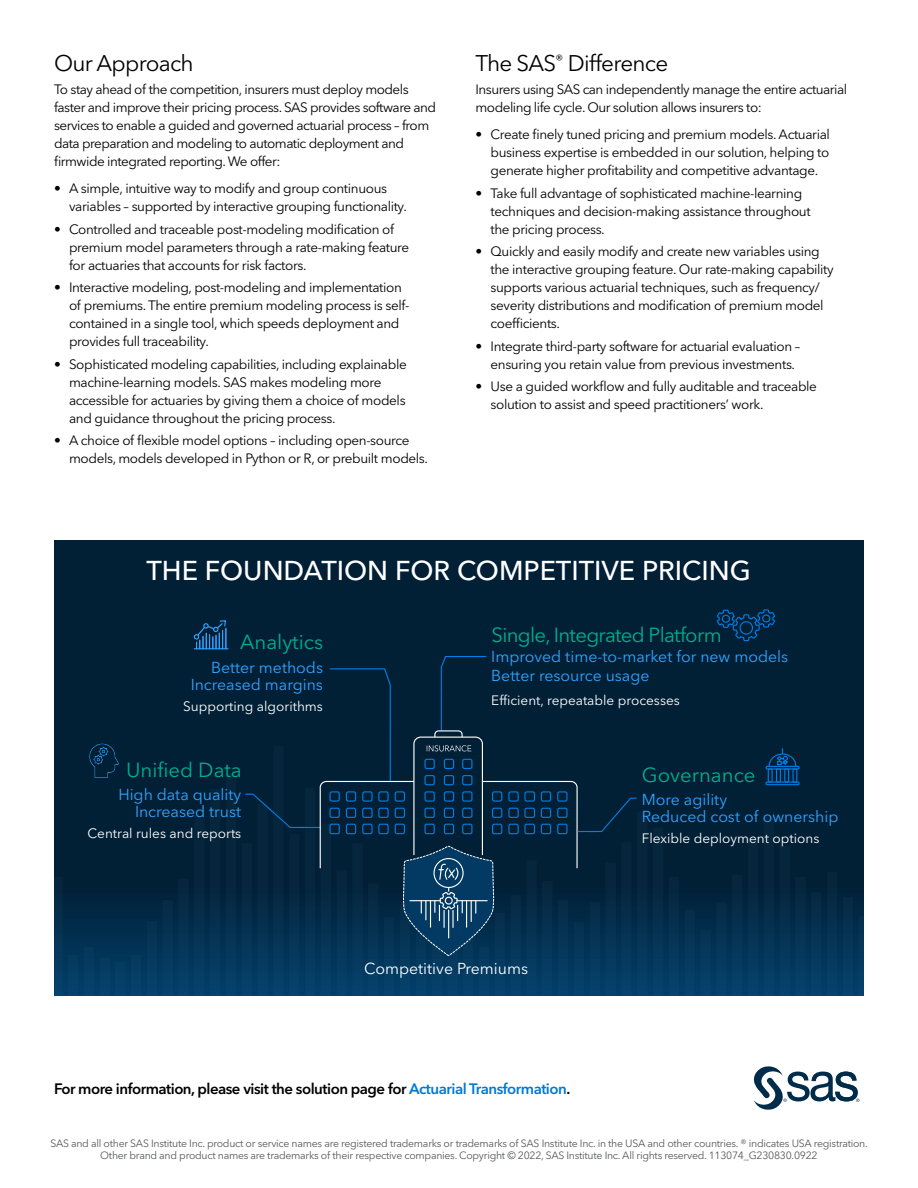
<style>
.page{position:relative;width:918px;height:1188px;background:#fff}
.page>*{position:absolute;margin:0;border:0;box-sizing:border-box;transform-origin:0 0}
.t1{font:500 27px "Avenir Next W1 G";color:#fff}
.Header_1{font:22.5px "Avenir Next W1 G";letter-spacing:-.035em;color:#000}
.t2{font:20.25px "Avenir Next W1 G";letter-spacing:-.005em;color:#00b08d}
.t3{font:20.25px "Avenir Next W1 G";letter-spacing:-.035em;color:#00b08d}
.t4{font:15.75px/17.1px "Avenir Next W1 G";color:#33a3ff;text-align:right}
.t5{font:15.75px "Avenir Next W1 G";color:#fff}
.Body{font:600 15px "Avenir Next W1 G";letter-spacing:-.03em;color:#000}
.Body_before_bullet{font:13.5px/18px "Avenir Next W1 G";letter-spacing:-.03em;color:#000}
.t6{font:13.5px "Avenir Next W1 G";color:#fff}
.Legal{font:10.5px/12px "Avenir Next W1 G";letter-spacing:-.025em;color:#58595b;text-align:center}
.s1{color:#0079d1}
</style>
<div class="page">
<svg style="left:753px;top:1066px;width:106px;height:44px"></svg>
<div style="left:54px;top:540px;width:810px;height:455px;background:#012036"></div>
<img style="left:54px;top:748px;width:810px;height:247px">
<hr style="left:194px;top:648px;width:34px;height:1px;background:#33a3ff">
<svg style="left:194px;top:620px;width:33px;height:29px"></svg>
<svg style="left:717px;top:609px;width:59px;height:33px"></svg>
<div style="left:766px;top:766px;width:34px;height:4px;border:1px solid #007ee5"></div>
<div style="left:766px;top:782px;width:34px;height:3px;border:1px solid #007ee5"></div>
<div style="left:768px;top:768px;width:5px;height:15px;border:1px solid #007ee5"></div>
<div style="left:792px;top:768px;width:5px;height:15px;border:1px solid #007ee5"></div>
<div style="left:784px;top:768px;width:5px;height:15px;border:1px solid #007ee5"></div>
<div style="left:776px;top:768px;width:5px;height:15px;border:1px solid #007ee5"></div>
<svg style="left:768px;top:749px;width:29px;height:18px"></svg>
<svg style="left:244px;top:656px;width:394px;height:301px"></svg>
<img style="left:84px;top:743px;width:40px;height:39px">
<h2 class="Header_1" style="left:54px;top:50px;width:141px">Our Approach</h2>
<p class="Body_before_bullet" style="left:54px;top:81px;width:384px">To stay ahead of the competition, insurers must deploy models faster and improve their pricing process. SAS provides software and services to enable a guided and governed actuarial process – from data preparation and modeling to automatic deployment and firmwide integrated reporting. We offer:</p>
<p class="Body_before_bullet" style="left:69px;top:180px;width:339px;text-indent:-15px">• A simple, intuitive way to modify and group continuous variables – supported by interactive grouping functionality.</p>
<p class="Body_before_bullet" style="left:69px;top:220px;width:342px;text-indent:-15px">• Controlled and traceable post-modeling modification of premium model parameters through a rate-making feature for actuaries that accounts for risk factors.</p>
<p class="Body_before_bullet" style="left:69px;top:279px;width:342px;text-indent:-15px">• Interactive modeling, post-modeling and implementation of premiums. The entire premium modeling process is self&shy;contained in a single tool, which speeds deployment and provides full traceability.</p>
<p class="Body_before_bullet" style="left:69px;top:355px;width:339px;text-indent:-15px">• Sophisticated modeling capabilities, including explainable machine-learning models. SAS makes modeling more accessible for actuaries by giving them a choice of models and guidance throughout the pricing process.</p>
<p class="Body_before_bullet" style="left:69px;top:432px;width:361px;text-indent:-15px">• A choice of flexible model options – including open-source models, models developed in Python or R, or prebuilt models.</p>
<h2 class="Header_1" style="left:476px;top:50px;width:194px">The SAS<sup>®</sup> Difference</h2>
<p class="Body_before_bullet" style="left:476px;top:81px;width:373px">Insurers using SAS can independently manage the entire actuarial modeling life cycle. Our solution allows insurers to:</p>
<p class="Body_before_bullet" style="left:491px;top:126px;width:341px;text-align:justify;text-indent:-15px">• Create finely tuned pricing and premium models. Actuarial business expertise is embedded in our solution, helping to generate higher profitability and competitive advantage.</p>
<p class="Body_before_bullet" style="left:491px;top:184px;width:322px;text-indent:-15px">• Take full advantage of sophisticated machine-learning techniques and decision-making assistance throughout the pricing process.</p>
<p class="Body_before_bullet" style="left:491px;top:243px;width:345px;text-indent:-15px">• Quickly and easily modify and create new variables using the interactive grouping feature. Our rate-making capability supports various actuarial techniques, such as frequency/ severity distributions and modification of premium model coefficients.</p>
<p class="Body_before_bullet" style="left:491px;top:337px;width:311px;text-indent:-15px">• Integrate third-party software for actuarial evaluation – ensuring you retain value from previous investments.</p>
<p class="Body_before_bullet" style="left:491px;top:378px;width:328px;text-indent:-15px">• Use a guided workflow and fully auditable and traceable solution to assist and speed practitioners’ work.</p>
<p class="t1" style="left:146px;top:554px;width:606px">THE FOUNDATION FOR COMPETITIVE PRICING</p>
<p class="t2" style="left:240px;top:630px;width:84px">Analytics</p>
<p class="t4" style="left:191px;top:659px;width:134px">Better methods<br>Increased margins</p>
<p class="t6" style="left:183px;top:698px;width:141px">Supporting algorithms</p>
<p class="t2" style="left:126px;top:758px;width:117px">Unified Data</p>
<p class="t4" style="left:118px;top:786px;width:124px">High data quality<br>Increased trust</p>
<p class="t6" style="left:88px;top:826px;width:155px">Central rules and reports</p>
<p class="t3" style="left:492px;top:622px;width:232px">Single, Integrated Platform</p>
<p class="t4" style="left:491px;top:647px;width:298px;line-height:19.2px;text-align:left">Improved time-to-market for new models<br>Better resource usage</p>
<p class="t6" style="left:491px;top:692px;width:190px">Efficient, repeatable processes</p>
<p class="t2" style="left:642px;top:763px;width:115px">Governance</p>
<p class="t4" style="left:642px;top:791px;width:198px;text-align:left">More agility<br>Reduced cost of ownership</p>
<p class="t6" style="left:642px;top:830px;width:179px">Flexible deployment options</p>
<p class="t5" style="left:364px;top:960px;width:166px">Competitive Premiums</p>
<p class="Body" style="left:54px;top:1080px;width:518px">For more information, please visit the solution page for <span class="s1">Actuarial Transformation</span>.</p>
<p class="Legal" style="left:50px;top:1137px;width:819px">SAS and all other SAS Institute Inc. product or service names are registered trademarks or trademarks of SAS Institute Inc. in the USA and other countries. ® indicates USA registration.<br>Other brand and product names are trademarks of their respective companies. Copyright © 2022, SAS Institute Inc. All rights reserved. 113074_G230830.0922</p>
</div>
